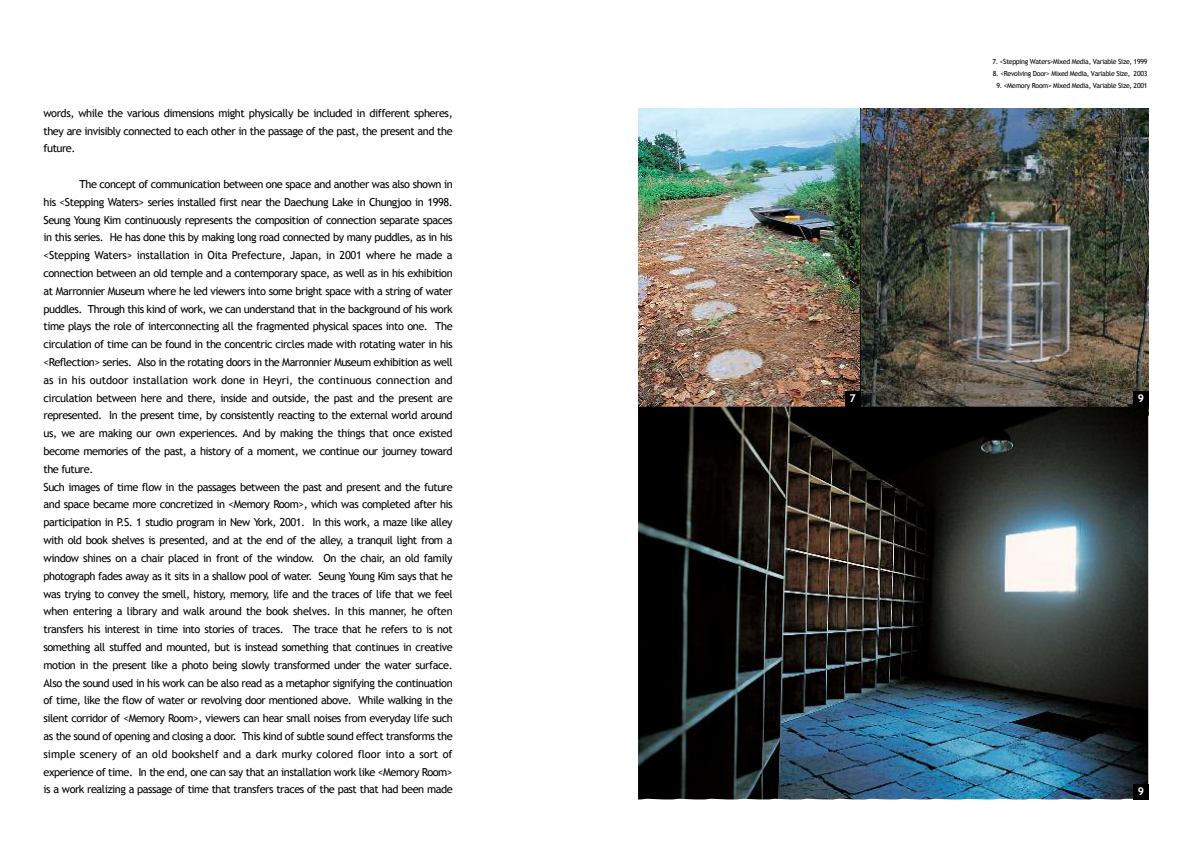
<style>
.page{position:relative;width:1191px;height:842px;background:#fff}
.page>*{position:absolute;margin:0;border:0;box-sizing:border-box;transform-origin:0 0}
.t1{font:11px/17.8px "Trebuchet MS";letter-spacing:-.04em;color:#000;text-align:justify}
.t2{font:700 10.7px "Trebuchet MS";color:#fff}
.t3{font:7px "Trebuchet MS";letter-spacing:-.04em;color:#000}
</style>
<div class="page">
<img style="left:638px;top:108px;width:222px;height:299px">
<img style="left:860px;top:108px;width:288px;height:299px">
<img style="left:638px;top:407px;width:510px;height:392px">
<div style="left:845px;top:391px;width:15px;height:16px;background:#000"></div>
<div style="left:1133px;top:391px;width:15px;height:16px;background:#000"></div>
<div style="left:1133px;top:784px;width:15px;height:15px;background:#000"></div>
<p class="t1" style="left:44px;top:104px;width:411px">words, while the various dimensions might physically be included in different spheres, they are invisibly connected to each other in the passage of the past, the present and the future.</p>
<p class="t1" style="left:43px;top:175px;width:411px;text-align:left;text-indent:36px">The concept of communication between one space and another was also shown in his &lt;Stepping Waters&gt; series installed first near the Daechung Lake in Chungjoo in 1998.<br>Seung Young Kim continuously represents the composition of connection separate spaces in this series. He has done this by making long road connected by many puddles, as in his &lt;Stepping Waters&gt; installation in Oita Prefecture, Japan, in 2001 where he made a connection between an old temple and a contemporary space, as well as in his exhibition at Marronnier Museum where he led viewers into some bright space with a string of water puddles. Through this kind of work, we can understand that in the background of his work time plays the role of interconnecting all the fragmented physical spaces into one. The circulation of time can be found in the concentric circles made with rotating water in his &lt;Reflection&gt; series. Also in the rotating doors in the Marronnier Museum exhibition as well as in his outdoor installation work done in Heyri, the continuous connection and circulation between here and there, inside and outside, the past and the present are represented. In the present time, by consistently reacting to the external world around us, we are making our own experiences. And by making the things that once existed become memories of the past, a history of a moment, we continue our journey toward the future.<br>Such images of time flow in the passages between the past and present and the future and space became more concretized in &lt;Memory Room&gt;, which was completed after his participation in P.S. 1 studio program in New York, 2001. In this work, a maze like alley with old book shelves is presented, and at the end of the alley, a tranquil light from a window shines on a chair placed in front of the window. On the chair, an old family photograph fades away as it sits in a shallow pool of water. Seung Young Kim says that he was trying to convey the smell, history, memory, life and the traces of life that we feel when entering a library and walk around the book shelves. In this manner, he often transfers his interest in time into stories of traces. The trace that he refers to is not something all stuffed and mounted, but is instead something that continues in creative motion in the present like a photo being slowly transformed under the water surface.<br>Also the sound used in his work can be also read as a metaphor signifying the continuation of time, like the flow of water or revolving door mentioned above. While walking in the silent corridor of &lt;Memory Room&gt;, viewers can hear small noises from everyday life such as the sound of opening and closing a door. This kind of subtle sound effect transforms the simple scenery of an old bookshelf and a dark murky colored floor into a sort of experience of time. In the end, one can say that an installation work like &lt;Memory Room&gt; is a work realizing a passage of time that transfers traces of the past that had been made</p>
<p class="t3" style="left:992px;top:58px;width:156px">7. &lt;Stepping Waters&gt;Mixed Media, Variable Size, 1999</p>
<p class="t3" style="left:993px;top:70px;width:156px">8. &lt;Revolving Door&gt; Mixed Media, Variable Size, 2003</p>
<p class="t3" style="left:996px;top:82px;width:153px">9. &lt;Memory Room&gt; Mixed Media, Variable Size, 2001</p>
<p class="t2" style="left:849px;top:392px;width:8px">7</p>
<p class="t2" style="left:1137px;top:392px;width:8px">9</p>
<p class="t2" style="left:1137px;top:784px;width:8px">9</p>
</div>
